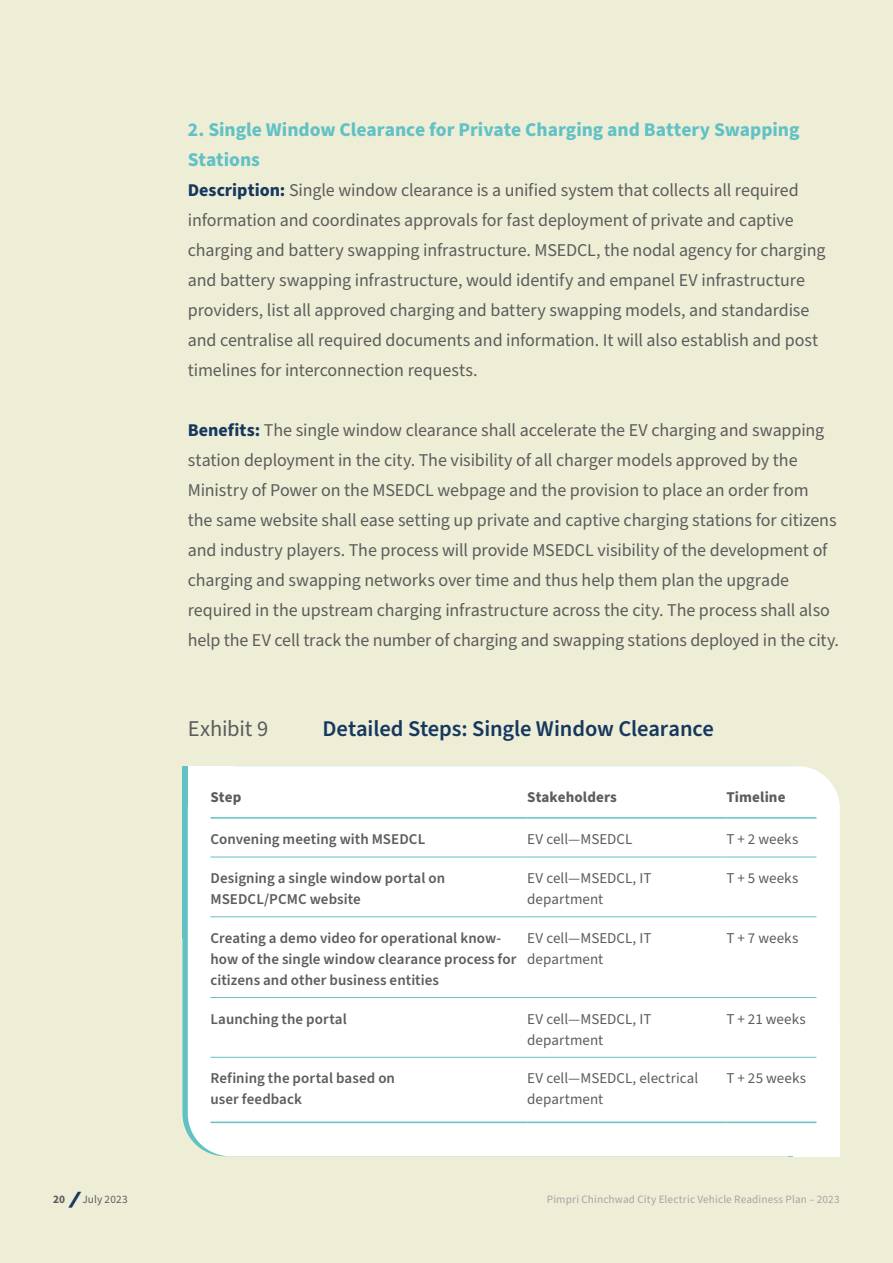
<style>
.page{position:relative;width:893px;height:1263px;background:#eeeed7}
.page>*{position:absolute;margin:0;border:0;box-sizing:border-box;transform-origin:0 0}
.t1{font:600 22.5px "Source Sans Pro";letter-spacing:-.005em;color:#17385e}
.t2{font:22.5px "Source Sans Pro";letter-spacing:-.01em;color:#5e5c5c}
.t3{font:700 19.5px/30px "Source Sans Pro";color:#61c1c5}
.t4{font:18px/30px "Source Sans Pro";letter-spacing:-.005em;color:#5e5c5c}
.t5{font:600 15px/21px "Source Sans Pro";letter-spacing:.005em;color:#5e5c5c}
.t6{font:15px/21px "Source Sans Pro";letter-spacing:.005em;color:#5e5c5c}
.t7{font:700 15px "Source Sans Pro";letter-spacing:.005em;color:#5e5c5c}
.t8{font:11.25px "Source Sans Pro";letter-spacing:.01em;color:#a8a3a3}
.t9{font:11.25px "Source Sans Pro";letter-spacing:.01em;color:#5e5c5c}
.s1{font-weight:700;color:#17385e}
.s2{font-weight:700}
.s3{font-family:"Interstate";font-weight:900;font-style:italic;font-size:18px;color:#17385e}
</style>
<div class="page">
<div style="left:182px;top:766px;width:47px;height:173px;background:linear-gradient(to bottom,#61c1c5,#61c1c5)"></div>
<div style="left:188px;top:766px;width:652px;height:390px;background:#fff;border-radius:43px"></div>
<div style="left:188px;top:766px;width:47px;height:173px;background:#fff"></div>
<div style="left:793px;top:1025px;width:47px;height:131px;background:#fff"></div>
<hr style="left:210px;top:857px;width:317px;height:1px;background:#61c1c5">
<hr style="left:527px;top:857px;width:199px;height:1px;background:#61c1c5">
<hr style="left:726px;top:857px;width:90px;height:1px;background:#61c1c5">
<hr style="left:210px;top:916px;width:317px;height:1px;background:#61c1c5">
<hr style="left:527px;top:916px;width:199px;height:1px;background:#61c1c5">
<hr style="left:726px;top:916px;width:90px;height:1px;background:#61c1c5">
<hr style="left:210px;top:997px;width:317px;height:1px;background:#61c1c5">
<hr style="left:527px;top:997px;width:199px;height:1px;background:#61c1c5">
<hr style="left:726px;top:997px;width:90px;height:1px;background:#61c1c5">
<hr style="left:210px;top:1057px;width:317px;height:1px;background:#61c1c5">
<hr style="left:527px;top:1057px;width:199px;height:1px;background:#61c1c5">
<hr style="left:726px;top:1057px;width:90px;height:1px;background:#61c1c5">
<hr style="left:210px;top:1121px;width:317px;height:2px;background:#61c1c5">
<hr style="left:527px;top:1121px;width:199px;height:2px;background:#61c1c5">
<hr style="left:726px;top:1121px;width:90px;height:2px;background:#61c1c5">
<hr style="left:210px;top:817px;width:317px;height:2px;background:#61c1c5">
<hr style="left:527px;top:817px;width:199px;height:2px;background:#61c1c5">
<hr style="left:726px;top:817px;width:90px;height:2px;background:#61c1c5">
<p class="t3" style="left:188px;top:115px;width:613px">2. Single Window Clearance for Private Charging and Battery Swapping<br>Stations</p>
<p class="t4" style="left:188px;top:176px;width:639px"><span class="s1">Description:</span> Single window clearance is a unified system that collects all required information and coordinates approvals for fast deployment of private and captive charging and battery swapping infrastructure. MSEDCL, the nodal agency for charging and battery swapping infrastructure, would identify and empanel EV infrastructure providers, list all approved charging and battery swapping models, and standardise and centralise all required documents and information. It will also establish and post timelines for interconnection requests.</p>
<p class="t4" style="left:188px;top:416px;width:653px"><span class="s1">Benefits:</span> The single window clearance shall accelerate the EV charging and swapping station deployment in the city. The visibility of all charger models approved by the Ministry of Power on the MSEDCL webpage and the provision to place an order from<br>the same website shall ease setting up private and captive charging stations for citizens and industry players. The process will provide MSEDCL visibility of the development of charging and swapping networks over time and thus help them plan the upgrade required in the upstream charging infrastructure across the city. The process shall also help the EV cell track the number of charging and swapping stations deployed in the city.</p>
<p class="t2" style="left:188px;top:714px;width:82px">Exhibit 9</p>
<p class="t1" style="left:322px;top:714px;width:393px">Detailed Steps: Single Window Clearance</p>
<p class="t7" style="left:210px;top:786px;width:32px">Step</p>
<p class="t7" style="left:527px;top:786px;width:91px">Stakeholders</p>
<p class="t7" style="left:726px;top:786px;width:61px">Timeline</p>
<p class="t5" style="left:210px;top:829px;width:216px">Convening meeting with MSEDCL</p>
<p class="t6" style="left:527px;top:829px;width:107px">EV cell—MSEDCL</p>
<p class="t6" style="left:726px;top:829px;width:73px">T + 2 weeks</p>
<p class="t5" style="left:210px;top:868px;width:236px">Designing a single window portal on<br>MSEDCL/PCMC website</p>
<p class="t6" style="left:527px;top:868px;width:126px">EV cell—MSEDCL, IT department</p>
<p class="t6" style="left:726px;top:868px;width:73px">T + 5 weeks</p>
<p class="t5" style="left:210px;top:928px;width:307px">Creating a demo video for operational know&shy;how of the single window clearance process for citizens and other business entities</p>
<p class="t6" style="left:527px;top:928px;width:126px">EV cell—MSEDCL, IT department</p>
<p class="t6" style="left:726px;top:928px;width:73px">T + 7 weeks</p>
<p class="t5" style="left:210px;top:1008px;width:138px">Launching the portal</p>
<p class="t6" style="left:527px;top:1008px;width:126px">EV cell—MSEDCL, IT department</p>
<p class="t6" style="left:726px;top:1008px;width:81px">T + 21 weeks</p>
<p class="t5" style="left:210px;top:1068px;width:186px">Refining the portal based on user feedback</p>
<p class="t6" style="left:527px;top:1068px;width:172px">EV cell—MSEDCL, electrical department</p>
<p class="t6" style="left:726px;top:1068px;width:81px">T + 25 weeks</p>
<p class="t9" style="left:53px;top:1192px;width:76px"><span class="s2">20</span> <span class="s3">/</span> July 2023</p>
<p class="t8" style="left:547px;top:1192px;width:294px">Pimpri Chinchwad City Electric Vehicle Readiness Plan – 2023</p>
</div>
